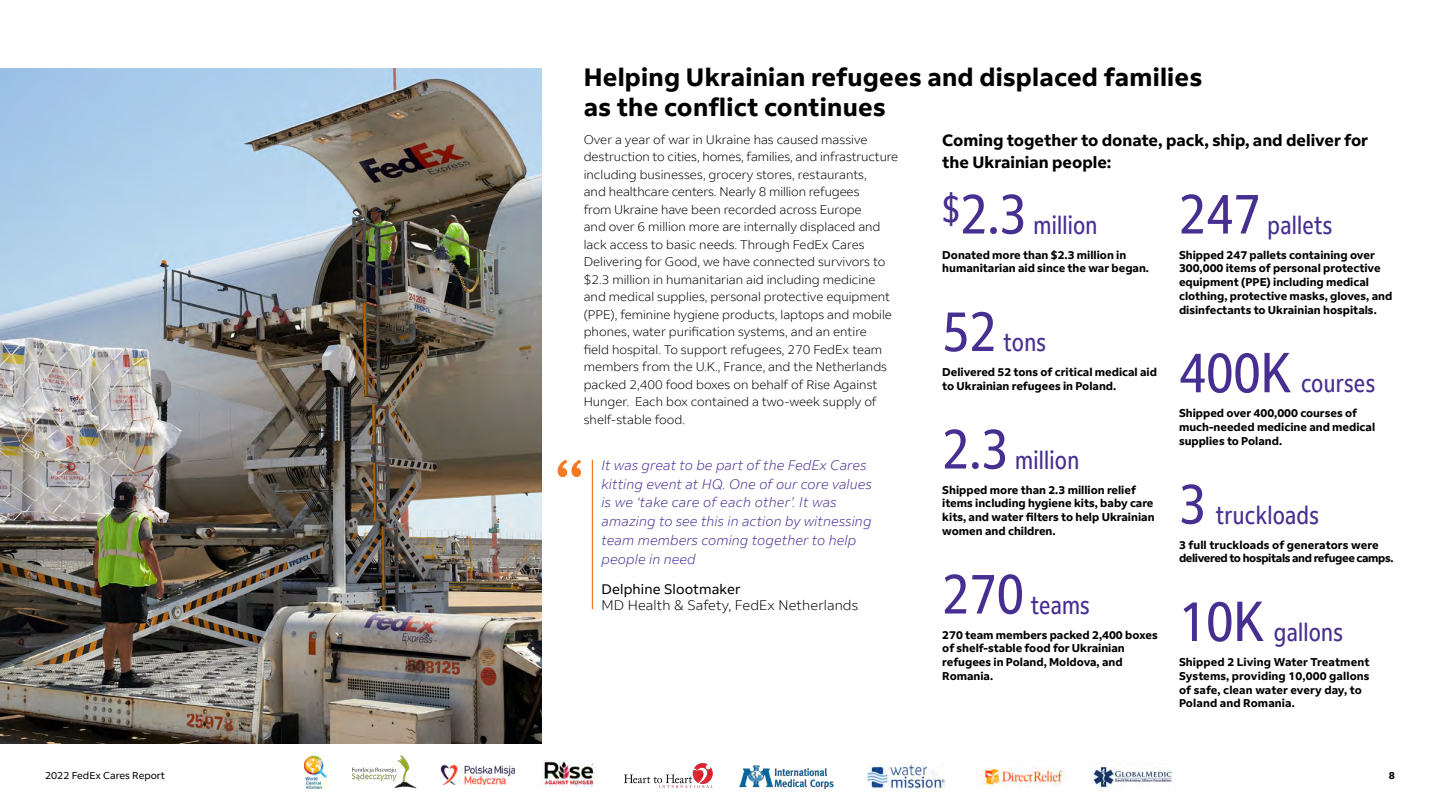
<style>
.page{position:relative;width:1440px;height:810px;background:#fff}
.page>*{position:absolute;margin:0;border:0;box-sizing:border-box;transform-origin:0 0}
.t1{font:77.5px "Andale Mono";color:#f47920}
.t2{font:condensed 56.25px "Fed Ex Sans";color:#472f92}
.t3{font:700 25px/30px "Fed Ex Sans";letter-spacing:.01em;color:#000}
.t4{font:condensed 25px "Fed Ex Sans";letter-spacing:.01em;color:#472f92}
.t5{font:700 16.25px/21.2px "Fed Ex Sans";color:#000}
.t6{font:italic 300 13.75px/18.8px "Fed Ex Sans";letter-spacing:.01em;color:#472f92}
.t7{font:300 13.75px "Fed Ex Sans";letter-spacing:.01em;color:#000}
.t8{font:13.75px "Fed Ex Sans";letter-spacing:.01em;color:#000}
.t9{font:300 12.5px/17.5px "Fed Ex Sans";color:#000}
.t10{font:700 11.25px/13.8px "Fed Ex Sans";color:#000}
.t11{font:700 11.25px/13.8px "Fed Ex Sans";letter-spacing:-.03em;color:#000}
.t12{font:10px "Fed Ex Sans";color:#000}
.t13{font:700 10px "Fed Ex Sans";color:#000}
</style>
<div class="page">
<img style="left:0;top:68px;width:542px;height:675px">
<img style="left:540px;top:760px;width:56px;height:26px">
<img style="left:304px;top:755px;width:23px;height:34px">
<img style="left:624px;top:764px;width:88px;height:23px">
<img style="left:352px;top:755px;width:64px;height:33px">
<img style="left:739px;top:765px;width:95px;height:24px">
<img style="left:441px;top:765px;width:74px;height:20px">
<img style="left:867px;top:764px;width:78px;height:24px">
<img style="left:976px;top:768px;width:88px;height:19px">
<hr style="left:592px;top:460px;width:1px;height:149px;background:#f47920">
<img style="left:1092px;top:763px;width:82px;height:28px">
<h3 class="t3" style="left:584px;top:62px;width:620px">Helping Ukrainian refugees and displaced families as the conflict continues</h3>
<h3 class="t5" style="left:942px;top:130px;width:427px">Coming together to donate, pack, ship, and deliver for the Ukrainian people:</h3>
<p class="t9" style="left:584px;top:131px;width:316px">Over a year of war in Ukraine has caused massive destruction to cities, homes, families, and infrastructure including businesses, grocery stores, restaurants,<br>and healthcare centers. Nearly 8 million refugees<br>from Ukraine have been recorded across Europe<br>and over 6 million more are internally displaced and lack access to basic needs. Through FedEx Cares Delivering for Good, we have connected survivors to $2.3 million in humanitarian aid including medicine and medical supplies, personal protective equipment (PPE), feminine hygiene products, laptops and mobile phones, water purification systems, and an entire<br>field hospital. To support refugees, 270 FedEx team members from the U.K., France, and the Netherlands packed 2,400 food boxes on behalf of Rise Against Hunger. Each box contained a two-week supply of shelf-stable food.</p>
<p class="t6" style="left:602px;top:456px;width:272px">It was great to be part of the FedEx Cares kitting event at HQ. One of our core values is we ‘take care of each other’. It was amazing to see this in action by witnessing team members coming together to help people in need</p>
<p class="t8" style="left:602px;top:581px;width:140px">Delphine Slootmaker</p>
<p class="t7" style="left:602px;top:597px;width:258px">MD Health &amp; Safety, FedEx Netherlands</p>
<h2 class="t2" style="left:942px;top:181px;width:86px"><sup>$</sup>2.3</h2>
<h2 class="t2" style="left:1179px;top:181px;width:83px">247</h2>
<h3 class="t4" style="left:1033px;top:210px;width:66px">million</h3>
<p class="t10" style="left:942px;top:248px;width:208px">Donated more than $2.3 million in humanitarian aid since the war began.</p>
<h2 class="t2" style="left:942px;top:299px;width:56px">52</h2>
<h3 class="t4" style="left:1268px;top:210px;width:66px">pallets</h3>
<p class="t10" style="left:1179px;top:248px;width:215px">Shipped 247 pallets containing over 300,000 items of personal protective equipment (PPE) including medical clothing, protective masks, gloves, and disinfectants to Ukrainian hospitals.</p>
<h2 class="t2" style="left:1179px;top:340px;width:114px">400K</h2>
<h3 class="t4" style="left:1004px;top:328px;width:44px">tons</h3>
<p class="t10" style="left:942px;top:365px;width:216px">Delivered 52 tons of critical medical aid to Ukrainian refugees in Poland.</p>
<h2 class="t2" style="left:942px;top:416px;width:68px">2.3</h2>
<h3 class="t4" style="left:1301px;top:369px;width:76px">courses</h3>
<p class="t10" style="left:1179px;top:407px;width:198px">Shipped over 400,000 courses of much-needed medicine and medical supplies to Poland.</p>
<h2 class="t2" style="left:1179px;top:471px;width:29px">3</h2>
<h3 class="t4" style="left:1015px;top:445px;width:66px">million</h3>
<p class="t10" style="left:942px;top:483px;width:214px">Shipped more than 2.3 million relief items including hygiene kits, baby care kits, and water filters to help Ukrainian women and children.</p>
<h2 class="t2" style="left:942px;top:561px;width:83px">270</h2>
<h1 class="t1" style="left:547px;top:437px;width:48px">“</h1>
<h3 class="t4" style="left:1216px;top:500px;width:105px">truckloads</h3>
<p class="t11" style="left:1179px;top:538px;width:216px">3 full truckloads of generators were delivered to hospitals and refugee camps.</p>
<h2 class="t2" style="left:1179px;top:589px;width:87px">10K</h2>
<h3 class="t4" style="left:1031px;top:590px;width:61px">teams</h3>
<p class="t10" style="left:942px;top:628px;width:217px">270 team members packed 2,400 boxes of shelf-stable food for Ukrainian refugees in Poland, Moldova, and<br>Romania.</p>
<h3 class="t4" style="left:1274px;top:618px;width:71px">gallons</h3>
<p class="t10" style="left:1179px;top:655px;width:192px">Shipped 2 Living Water Treatment<br>Systems, providing 10,000 gallons of safe, clean water every day, to<br>Poland and Romania.</p>
<p class="t12" style="left:45px;top:769px;width:122px">2022 FedEx Cares Report</p>
<p class="t13" style="left:1389px;top:769px;width:8px">8</p>
</div>
